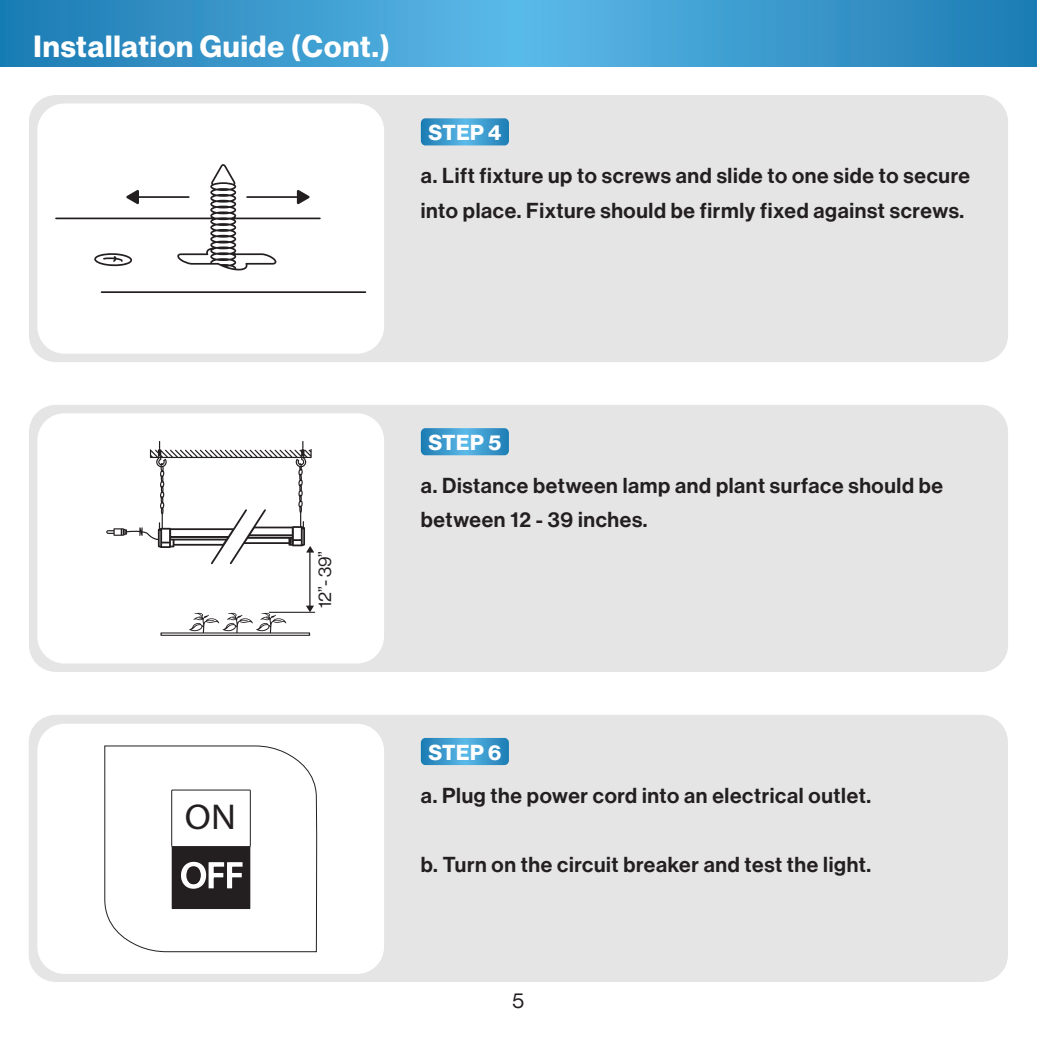
<style>
.page{position:relative;width:1037px;height:1037px;background:#fff}
.page>*{position:absolute;margin:0;border:0;box-sizing:border-box;transform-origin:0 0}
.t1{font:36px "Myriad Pro";color:#fff;scale:1.05 1}
.t2{font:36px "Myriad Pro";color:#231f20;scale:1.05 1}
.t3{font:30px "N Haas Grotesk DS Pro 75 Bd";letter-spacing:.03em;color:#fff}
.t4{font:21.3px "N Haas Grotesk DS Pro 65 Md";letter-spacing:.03em;color:#231f20}
.t5{font:21.3px "N Haas Grotesk DS Pro 75 Bd";letter-spacing:.03em;color:#fff}
.t6{font:21.3px "N Haas Grotesk DS Pro 55 Rg";color:#231f20}
.t7{font:18px "N Haas Grotesk DS Pro 55 Rg";color:#231f20}
</style>
<div class="page">
<div style="left:29px;top:95px;width:979px;height:267px;background:#e5e5e5;border-radius:27px"></div>
<div style="left:29px;top:405px;width:979px;height:267px;background:#e5e5e5;border-radius:27px"></div>
<div style="left:29px;top:715px;width:979px;height:267px;background:#e5e5e5;border-radius:27px"></div>
<div style="left:37px;top:103px;width:347px;height:251px;background:#fff;border-radius:27px"></div>
<div style="left:37px;top:413px;width:347px;height:250px;background:#fff;border-radius:27px"></div>
<div style="left:37px;top:724px;width:347px;height:250px;background:#fff;border-radius:27px"></div>
<svg style="left:421px;top:118px;width:88px;height:27px;background:#3e9bcd"></svg>
<svg style="left:421px;top:428px;width:88px;height:27px;background:#3e9bcd"></svg>
<svg style="left:421px;top:738px;width:88px;height:27px;background:#3d9acd"></svg>
<svg style="left:106px;top:441px;width:209px;height:195px"></svg>
<hr style="left:101px;top:291px;width:265px;height:2px;background:#231f20">
<svg style="left:55px;top:164px;width:266px;height:106px"></svg>
<svg style="left:104px;top:745px;width:213px;height:207px"></svg>
<svg style="left:171px;top:789px;width:80px;height:120px"></svg>
<svg style="left:0;top:0;width:1037px;height:67px;background:#3b99cd"></svg>
<p class="t3" style="left:33px;top:29px;width:358px">Installation Guide (Cont.)</p>
<p class="t5" style="left:428px;top:120px;width:74px">STEP 4</p>
<p class="t4" style="left:421px;top:163px;width:551px">a. Lift fixture up to screws and slide to one side to secure</p>
<p class="t4" style="left:421px;top:198px;width:545px">into place. Fixture should be firmly fixed against screws.</p>
<p class="t7" style="left:315px;top:608px;width:59px;rotate:-90deg">12”- 39”</p>
<h1 class="t2" style="left:185px;top:795px;width:50px">ON</h1>
<h1 class="t1" style="left:181px;top:853px;width:61px">OFF</h1>
<p class="t5" style="left:428px;top:430px;width:74px">STEP 5</p>
<p class="t4" style="left:421px;top:473px;width:524px">a. Distance between lamp and plant surface should be</p>
<p class="t4" style="left:421px;top:508px;width:228px">between 12 - 39 inches.</p>
<p class="t5" style="left:428px;top:740px;width:74px">STEP 6</p>
<p class="t4" style="left:421px;top:783px;width:452px">a. Plug the power cord into an electrical outlet.</p>
<p class="t4" style="left:421px;top:852px;width:452px">b. Turn on the circuit breaker and test the light.</p>
<p class="t6" style="left:512px;top:988px;width:13px">5</p>
</div>
